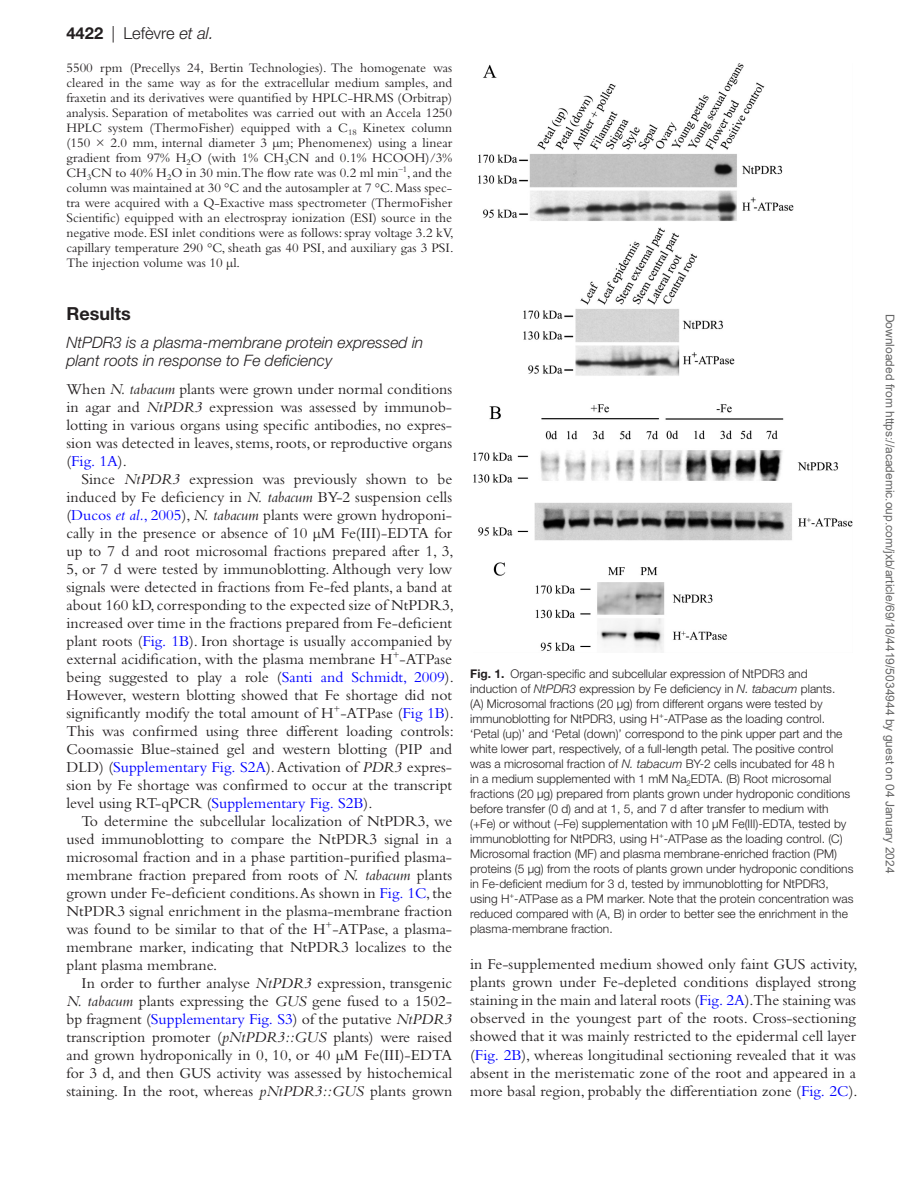
<style>
.page{position:relative;width:919px;height:1187px;background:#fff}
.page>*{position:absolute;margin:0;border:0;box-sizing:border-box;transform-origin:0 0}
.t1{font:700 18px "Helvetica Neue LT Std";color:#231f20}
.t2{font:300 16.5px "Helvetica Neue LT Std";color:#231f20}
.t3{font:15.75px/18px "Bembo Std";color:#231f20;text-align:justify}
.t4{font:italic 300 15.75px/18px "Helvetica Neue LT Std";color:#231f20}
.t5{font:13.5px/15px "Bembo Std";color:#231f20;text-align:justify}
.t6{font:300 12px/15px "Helvetica Neue LT Std";color:#231f20}
.t7{font:12px "Arial";color:#666}
.s1{font-weight:700}
.s2{font-style:italic}
.s3{color:#00f}
.s4{font-style:italic;color:#00f}
</style>
<div class="page">
<img style="left:474px;top:63px;width:378px;height:589px">
<p class="t2" style="left:66px;top:23px;width:149px"><span class="s1">4422</span> | Lefèvre <span class="s2">et al.</span></p>
<p class="t5" style="left:66px;top:60px;width:388px">5500 rpm (Precellys 24, Bertin Technologies). The homogenate was cleared in the same way as for the extracellular medium samples, and fraxetin and its derivatives were quantified by HPLC-HRMS (Orbitrap) analysis. Separation of metabolites was carried out with an Accela 1250<br>HPLC system (ThermoFisher) equipped with a C<sub>18</sub> Kinetex column (150 × 2.0 mm, internal diameter 3 µm; Phenomenex) using a linear gradient from 97% H<sub>2</sub>O (with 1% CH<sub>3</sub>CN and 0.1% HCOOH)/3% CH<sub>3</sub>CN to 40% H<sub>2</sub>O in 30 min.The flow rate was 0.2 ml min<sup>–1</sup>, and the column was maintained at 30 °C and the autosampler at 7 °C. Mass spec&shy;tra were acquired with a Q-Exactive mass spectrometer (ThermoFisher Scientific) equipped with an electrospray ionization (ESI) source in the negative mode. ESI inlet conditions were as follows: spray voltage 3.2 kV, capillary temperature 290 °C, sheath gas 40 PSI, and auxiliary gas 3 PSI.<br>The injection volume was 10 µl.</p>
<p class="t1" style="left:66px;top:302px;width:66px">Results</p>
<p class="t4" style="left:66px;top:333px;width:358px">NtPDR3 is a plasma-membrane protein expressed in plant roots in response to Fe deficiency</p>
<p class="t3" style="left:66px;top:380px;width:387px">When <span class="s2">N. tabacum</span> plants were grown under normal conditions in agar and <span class="s2">NtPDR3</span> expression was assessed by immunob&shy;lotting in various organs using specific antibodies, no expres&shy;sion was detected in leaves, stems, roots, or reproductive organs (<span class="s3">Fig. 1A</span>).</p>
<p class="t3" style="left:66px;top:470px;width:389px;text-indent:15px">Since <span class="s2">NtPDR3</span> expression was previously shown to be induced by Fe deficiency in <span class="s2">N. tabacum</span> BY-2 suspension cells (<span class="s3">Ducos</span> <span class="s4">et al.</span><span class="s3">, 2005</span>), <span class="s2">N. tabacum</span> plants were grown hydroponi&shy;cally in the presence or absence of 10 μM Fe(III)-EDTA for up to 7 d and root microsomal fractions prepared after 1, 3, 5, or 7 d were tested by immunoblotting. Although very low signals were detected in fractions from Fe-fed plants, a band at about 160 kD, corresponding to the expected size of NtPDR3, increased over time in the fractions prepared from Fe-deficient plant roots (<span class="s3">Fig. 1B</span>). Iron shortage is usually accompanied by external acidification, with the plasma membrane H<sup>+</sup>-ATPase being suggested to play a role (<span class="s3">Santi and Schmidt, 2009</span>).<br>However, western blotting showed that Fe shortage did not significantly modify the total amount of H<sup>+</sup>-ATPase (<span class="s3">Fig 1B</span>).<br>This was confirmed using three different loading controls:<br>Coomassie Blue-stained gel and western blotting (PIP and DLD) (<span class="s3">Supplementary Fig. S2A</span>). Activation of <span class="s2">PDR3</span> expres&shy;sion by Fe shortage was confirmed to occur at the transcript level using RT-qPCR (<span class="s3">Supplementary Fig. S2B</span>).</p>
<p class="t3" style="left:66px;top:812px;width:387px;text-indent:15px">To determine the subcellular localization of NtPDR3, we used immunoblotting to compare the NtPDR3 signal in a microsomal fraction and in a phase partition-purified plasma&shy;membrane fraction prepared from roots of <span class="s2">N. tabacum</span> plants grown under Fe-deficient conditions. As shown in <span class="s3">Fig. 1C</span>, the NtPDR3 signal enrichment in the plasma-membrane fraction was found to be similar to that of the H<sup>+</sup>-ATPase, a plasma&shy;membrane marker, indicating that NtPDR3 localizes to the plant plasma membrane.</p>
<p class="t3" style="left:66px;top:974px;width:387px;text-indent:15px">In order to further analyse <span class="s2">NtPDR3</span> expression, transgenic <span class="s2">N. tabacum</span> plants expressing the <span class="s2">GUS</span> gene fused to a 1502- bp fragment (<span class="s3">Supplementary Fig. S3</span>) of the putative <span class="s2">NtPDR3 </span>transcription promoter (<span class="s2">pNtPDR3::GUS</span> plants) were raised and grown hydroponically in 0, 10, or 40 μM Fe(III)-EDTA for 3 d, and then GUS activity was assessed by histochemical staining. In the root, whereas <span class="s2">pNtPDR3::GUS</span> plants grown</p>
<p class="t6" style="left:470px;top:666px;width:385px"><span class="s1">Fig. 1.</span> Organ-specific and subcellular expression of NtPDR3 and induction of <span class="s2">NtPDR3</span> expression by Fe deficiency in <span class="s2">N. tabacum</span> plants.<br>(A) Microsomal fractions (20 µg) from different organs were tested by immunoblotting for NtPDR3, using H<sup>+</sup>-ATPase as the loading control. ‘Petal (up)’ and ‘Petal (down)’ correspond to the pink upper part and the white lower part, respectively, of a full-length petal. The positive control was a microsomal fraction of <span class="s2">N. tabacum</span> BY-2 cells incubated for 48 h<br>in a medium supplemented with 1 mM Na<sub>2</sub>EDTA. (B) Root microsomal fractions (20 µg) prepared from plants grown under hydroponic conditions before transfer (0 d) and at 1, 5, and 7 d after transfer to medium with (+Fe) or without (–Fe) supplementation with 10 µM Fe(III)-EDTA, tested by immunoblotting for NtPDR3, using H<sup>+</sup>-ATPase as the loading control. (C)<br>Microsomal fraction (MF) and plasma membrane-enriched fraction (PM) proteins (5 µg) from the roots of plants grown under hydroponic conditions in Fe-deficient medium for 3 d, tested by immunoblotting for NtPDR3, using H<sup>+</sup>-ATPase as a PM marker. Note that the protein concentration was reduced compared with (A, B) in order to better see the enrichment in the plasma-membrane fraction.</p>
<p class="t3" style="left:470px;top:955px;width:389px">in Fe-supplemented medium showed only faint GUS activity, plants grown under Fe-depleted conditions displayed strong staining in the main and lateral roots (<span class="s3">Fig. 2A</span>).The staining was observed in the youngest part of the roots. Cross-sectioning showed that it was mainly restricted to the epidermal cell layer (<span class="s3">Fig. 2B</span>), whereas longitudinal sectioning revealed that it was absent in the meristematic zone of the root and appeared in a more basal region, probably the differentiation zone (<span class="s3">Fig. 2C</span>).</p>
<p class="t7" style="left:894px;top:313px;width:561px;rotate:90deg">Downloaded from https://academic.oup.com/jxb/article/69/18/4419/5034944 by guest on 04 January 2024</p>
</div>
